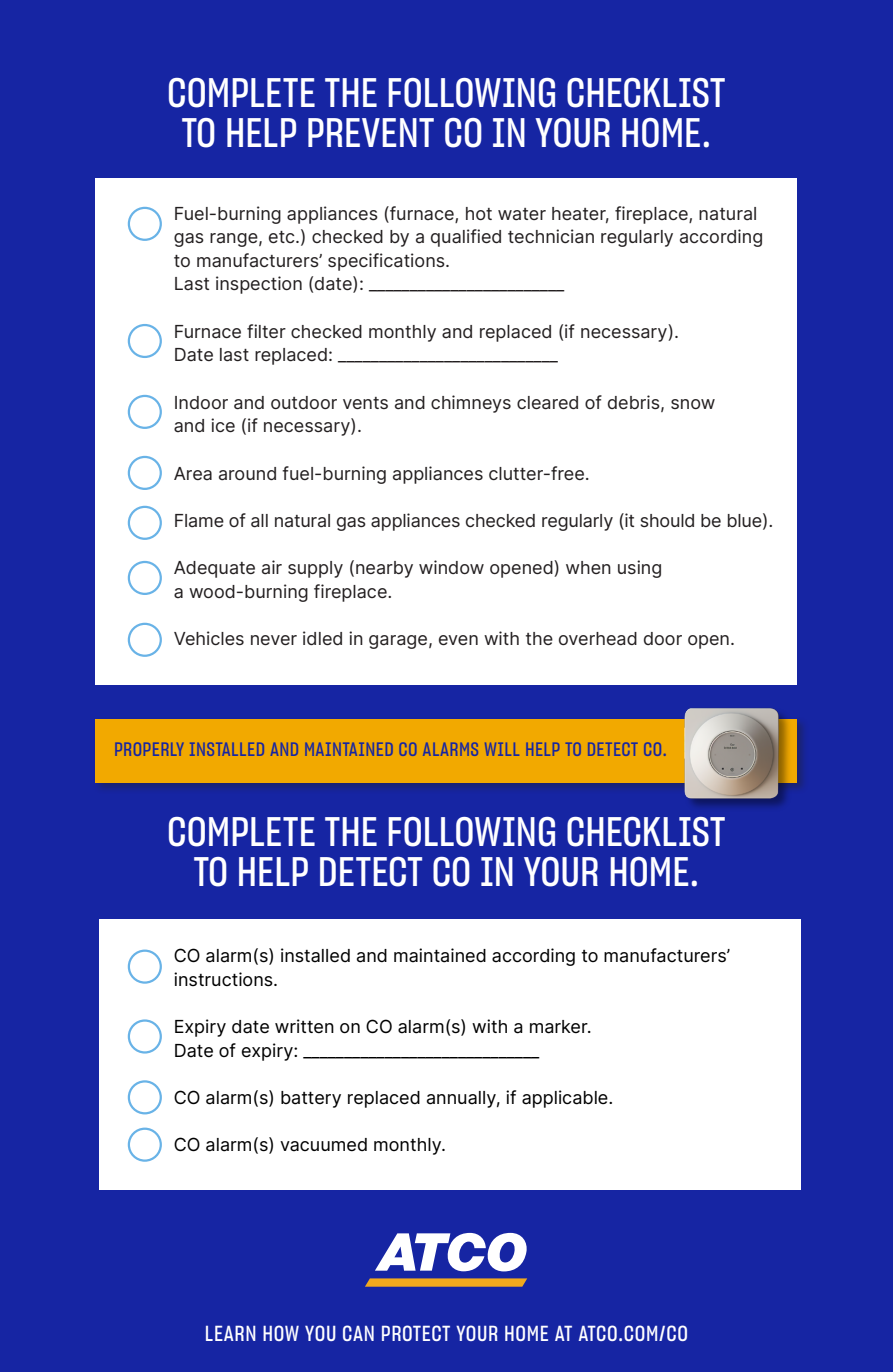
<style>
.page{position:relative;width:893px;height:1372px;background:#fff}
.page>*{position:absolute;margin:0;border:0;box-sizing:border-box;transform-origin:0 0}
.t1{font:40.5px/40.5px "Sharp Grotesk Medium 15";color:#fff;text-align:center}
.t2{font:21.38px "Sharp Grotesk Medium 15";letter-spacing:.03em;color:#fff}
.t3{font:19.12px "Sharp Grotesk Medium 15";letter-spacing:.02em;color:#1625a3}
.t4{font:18px/23.6px "Inter";color:#231f20}
.t5{font:18px/23.6px "Inter";color:#000}
</style>
<div class="page">
<div style="left:0;top:0;width:893px;height:1371px;background:#1625a3"></div>
<svg style="left:375px;top:1232px;width:152px;height:39px"></svg>
<svg style="left:365px;top:1278px;width:162px;height:8px"></svg>
<div style="left:93px;top:716px;width:715px;height:78px;background:#231f20;opacity:.4"></div>
<div style="left:96px;top:718px;width:701px;height:64px;background:#f2a900"></div>
<img style="left:671px;top:708px;width:137px;height:100px">
<div style="left:96px;top:179px;width:701px;height:505px;background:#fff"></div>
<div style="left:99px;top:918px;width:701px;height:271px;background:#fff"></div>
<div style="left:128px;top:207px;width:34px;height:34px;border:2px solid #69b3e7;border-radius:50%"></div>
<div style="left:128px;top:949px;width:34px;height:34px;border:2px solid #69b3e7;border-radius:50%"></div>
<div style="left:128px;top:324px;width:34px;height:34px;border:2px solid #69b3e7;border-radius:50%"></div>
<div style="left:128px;top:1019px;width:34px;height:34px;border:2px solid #69b3e7;border-radius:50%"></div>
<div style="left:128px;top:395px;width:34px;height:34px;border:2px solid #69b3e7;border-radius:50%"></div>
<div style="left:128px;top:1127px;width:34px;height:34px;border:2px solid #69b3e7;border-radius:50%"></div>
<div style="left:128px;top:1080px;width:34px;height:34px;border:2px solid #69b3e7;border-radius:50%"></div>
<div style="left:128px;top:456px;width:34px;height:34px;border:2px solid #69b3e7;border-radius:50%"></div>
<div style="left:128px;top:505px;width:34px;height:35px;border:2px solid #69b3e7;border-radius:50%"></div>
<div style="left:128px;top:561px;width:34px;height:34px;border:2px solid #69b3e7;border-radius:50%"></div>
<div style="left:128px;top:622px;width:34px;height:35px;border:2px solid #69b3e7;border-radius:50%"></div>
<p class="t1" style="left:167px;top:71px;width:560px">COMPLETE THE FOLLOWING CHECKLIST<br>TO HELP PREVENT CO IN YOUR HOME.</p>
<p class="t4" style="left:174px;top:201px;width:591px">Fuel-burning appliances (furnace, hot water heater, fireplace, natural gas range, etc.) checked by a qualified technician regularly according to manufacturers’ specifications.</p>
<p class="t4" style="left:174px;top:272px;width:392px">Last inspection (date): ________________________</p>
<p class="t4" style="left:174px;top:319px;width:507px">Furnace filter checked monthly and replaced (if necessary).</p>
<p class="t4" style="left:174px;top:342px;width:386px">Date last replaced: ___________________________</p>
<p class="t4" style="left:174px;top:390px;width:543px">Indoor and outdoor vents and chimneys cleared of debris, snow and ice (if necessary).</p>
<p class="t4" style="left:174px;top:461px;width:418px">Area around fuel-burning appliances clutter-free.</p>
<p class="t4" style="left:174px;top:508px;width:601px">Flame of all natural gas appliances checked regularly (it should be blue).</p>
<p class="t4" style="left:174px;top:555px;width:490px">Adequate air supply (nearby window opened) when using</p>
<p class="t4" style="left:174px;top:579px;width:220px">a wood-burning fireplace.</p>
<p class="t4" style="left:174px;top:626px;width:563px">Vehicles never idled in garage, even with the overhead door open.</p>
<p class="t3" style="left:114px;top:736px;width:555px">PROPERLY INSTALLED AND MAINTAINED CO ALARMS WILL HELP TO DETECT CO.</p>
<p class="t1" style="left:167px;top:809px;width:560px">COMPLETE THE FOLLOWING CHECKLIST</p>
<p class="t1" style="left:193px;top:850px;width:507px">TO HELP DETECT CO IN YOUR HOME.</p>
<p class="t5" style="left:174px;top:943px;width:558px">CO alarm(s) installed and maintained according to manufacturers’ instructions.</p>
<p class="t5" style="left:174px;top:1014px;width:419px">Expiry date written on CO alarm(s) with a marker.</p>
<p class="t5" style="left:174px;top:1037px;width:367px">Date of expiry: _____________________________</p>
<p class="t5" style="left:174px;top:1085px;width:441px">CO alarm(s) battery replaced annually, if applicable.</p>
<p class="t5" style="left:174px;top:1132px;width:274px">CO alarm(s) vacuumed monthly.</p>
<p class="t2" style="left:205px;top:1318px;width:485px">LEARN HOW YOU CAN PROTECT YOUR HOME AT ATCO.COM/CO</p>
</div>
